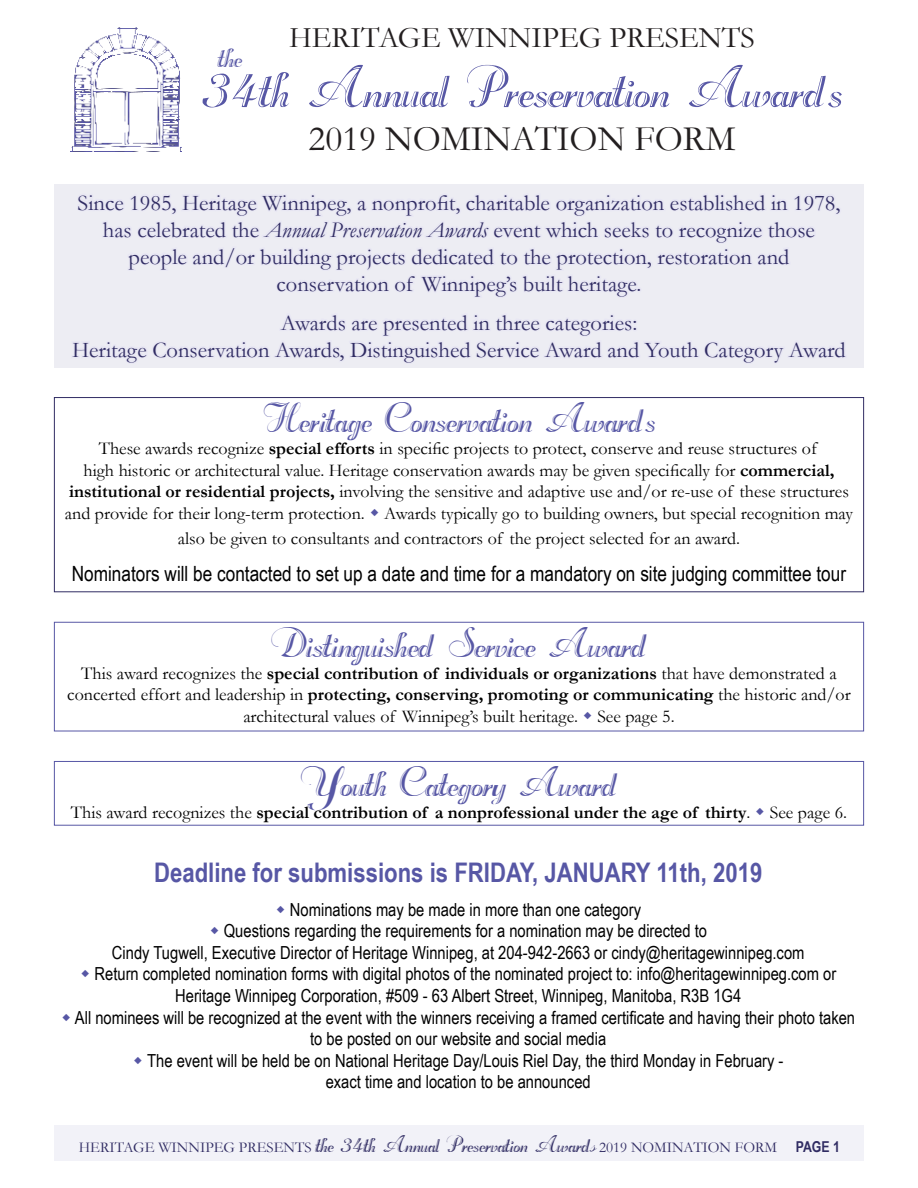
<style>
.page{position:relative;width:918px;height:1188px;background:#fff}
.page>*{position:absolute;margin:0;border:0;box-sizing:border-box;transform-origin:0 0}
.t1{font:67.5px "Beachman Script";color:#5757a5}
.Body_Text{font:48px "Beachman Script";color:#5757a5}
.t2{font:36px "Garamond";color:#231f20}
.t3{font:36px "Beachman Script";color:#5757a5}
.t4{font:30px "Garamond";color:#231f20}
.t5{font:700 27px "Arial Narrow";color:#5757a5}
.Body_Text-2{font:22.5px "Garamond";color:#302c63}
.t6{font:21px "Arial Narrow";color:#000}
.Body_Text-3{font:18px/21.6px "Garamond";color:#000;text-align:center}
.t7{font:18px "Arial Narrow";color:#000}
.t8{font:700 18px "Garamond";color:#000}
.t9{font:15px "Garamond";color:#302c63}
.t10{font:700 15px "Arial Narrow";color:#302c63}
.s1{font-style:italic}
.s2{font-weight:700}
.s3{font-weight:400}
.s4{font-family:"Beachman Script";font-size:27px}
.s5{font-family:"Palace Script";font-size:27px}
</style>
<div class="page">
<div style="left:55px;top:1125px;width:809px;height:36px;background:#f2f2f8"></div>
<img style="left:74px;top:27px;width:107px;height:112px">
<div style="left:54px;top:184px;width:810px;height:183px;background:#ededf3"></div>
<svg style="left:70px;top:139px;width:779px;height:229px"></svg>
<div style="left:54px;top:397px;width:810px;height:195px;border:1px solid #302c63"></div>
<div style="left:54px;top:622px;width:810px;height:109px;border:1px solid #5757a5"></div>
<div style="left:54px;top:761px;width:810px;height:65px;border:1px solid #5757a5"></div>
<p class="t4" style="left:289px;top:20px;width:467px">HERITAGE WINNIPEG PRESENTS</p>
<p class="t1" style="left:201px;top:64px;width:642px">34th Annual Preservation Awards</p>
<p class="t2" style="left:309px;top:117px;width:428px">2019 NOMINATION FORM</p>
<p class="t3" style="left:218px;top:44px;width:26px">the</p>
<p class="Body_Text-2" style="left:78px;top:189px;width:764px">Since 1985, Heritage Winnipeg, a nonprofit, charitable organization established in 1978,</p>
<p class="Body_Text-2" style="left:103px;top:216px;width:714px">has celebrated the <span class="s1">Annual Preservation Awards</span> event which seeks to recognize those</p>
<p class="Body_Text-2" style="left:129px;top:243px;width:662px">people and/or building projects dedicated to the protection, restoration and</p>
<p class="Body_Text-2" style="left:277px;top:270px;width:366px">conservation of Winnipeg’s built heritage.</p>
<p class="Body_Text-2" style="left:281px;top:309px;width:358px">Awards are presented in three categories:</p>
<p class="Body_Text-2" style="left:72px;top:336px;width:775px">Heritage Conservation Awards, Distinguished Service Award and Youth Category Award</p>
<p class="Body_Text" style="left:263px;top:402px;width:394px">Heritage Conservation Awards</p>
<p class="Body_Text-3" style="left:65px;top:437px;width:790px">These awards recognize <span class="s2">special efforts</span> in specific projects to protect, conserve and reuse structures of<br>high historic or architectural value. Heritage conservation awards may be given specifically for <span class="s2">commercial, institutional or residential projects,</span> involving the sensitive and adaptive use and/or re-use of these structures and provide for their long-term protection. Awards typically go to building owners, but special recognition may</p>
<p class="Body_Text-3" style="left:178px;top:527px;width:564px">also be given to consultants and contractors of the project selected for an award.</p>
<p class="t6" style="left:72px;top:558px;width:776px">Nominators will be contacted to set up a date and time for a mandatory on site judging committee tour</p>
<p class="Body_Text" style="left:270px;top:626px;width:380px">Distinguished Service Award</p>
<p class="Body_Text-3" style="left:67px;top:662px;width:785px">This award recognizes the <span class="s2">special contribution of individuals or organizations</span> that have demonstrated a concerted effort and leadership in <span class="s2">protecting, conserving, promoting or communicating</span> the historic and/or architectural values of Winnipeg’s built heritage. See page 5.</p>
<p class="Body_Text" style="left:299px;top:766px;width:321px">Youth Category Award</p>
<p class="t8" style="left:71px;top:801px;width:778px"><span class="s3">This award recognizes the</span> special contribution of a nonprofessional under the age of thirty<span class="s3">. See page 6.</span></p>
<p class="t5" style="left:154px;top:852px;width:610px">Deadline for submissions is FRIDAY, JANUARY 11th, 2019</p>
<p class="t7" style="left:290px;top:896px;width:353px">Nominations may be made in more than one category</p>
<p class="t7" style="left:224px;top:918px;width:485px">Questions regarding the requirements for a nomination may be directed to</p>
<p class="t7" style="left:112px;top:939px;width:694px">Cindy Tugwell, Executive Director of Heritage Winnipeg, at 204-942-2663 or cindy@heritagewinnipeg.com</p>
<p class="t7" style="left:95px;top:961px;width:743px">Return completed nomination forms with digital photos of the nominated project to: info@heritagewinnipeg.com or</p>
<p class="t7" style="left:175px;top:982px;width:568px">Heritage Winnipeg Corporation, #509 - 63 Albert Street, Winnipeg, Manitoba, R3B 1G4</p>
<p class="t7" style="left:75px;top:1004px;width:782px">All nominees will be recognized at the event with the winners receiving a framed certificate and having their photo taken</p>
<p class="t7" style="left:310px;top:1026px;width:298px">to be posted on our website and social media</p>
<p class="t7" style="left:147px;top:1047px;width:638px">The event will be held be on National Heritage Day/Louis Riel Day, the third Monday in February -</p>
<p class="t7" style="left:326px;top:1069px;width:267px">exact time and location to be announced</p>
<p class="t9" style="left:79px;top:1138px;width:700px">HERITAGE WINNIPEG PRESENTS <span class="s4">the 34th Annual Preservation Award</span><span class="s5">s</span> 2019 NOMINATION FORM</p>
<p class="t10" style="left:796px;top:1135px;width:46px">PAGE 1</p>
</div>
